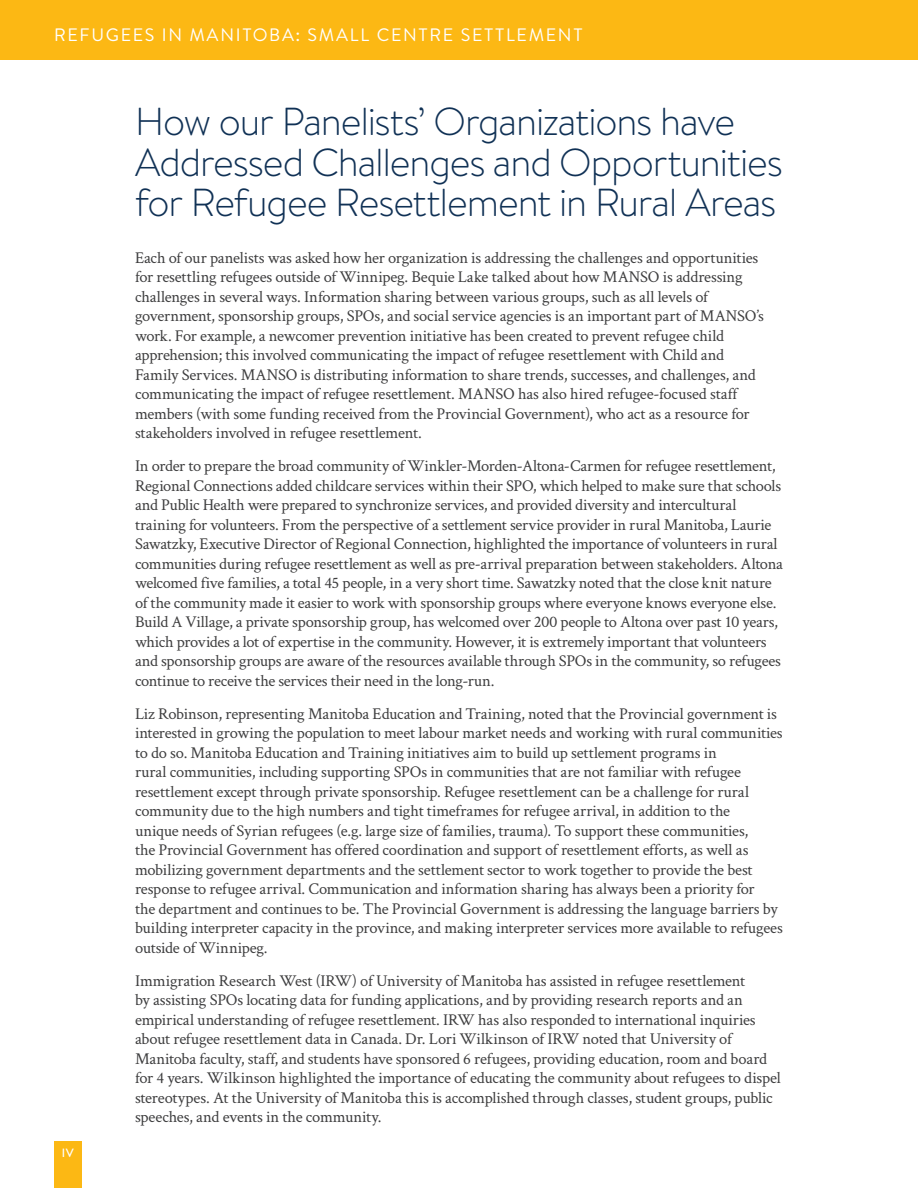
<style>
.page{position:relative;width:918px;height:1188px;background:#fff}
.page>*{position:absolute;margin:0;border:0;box-sizing:border-box;transform-origin:0 0}
.t1{font:300 39px/40.5px "Brandon Text";letter-spacing:-.03em;color:#103155}
.t2{font:18px "Brandon Text";letter-spacing:.095em;color:#fff}
.t3{font:16.5px/19.5px "Crimson Text";letter-spacing:-.015em;color:#3e3e3f}
.t4{font:500 12px "Brandon Text";color:#fff}
</style>
<div class="page">
<div style="left:54px;top:1142px;width:28px;height:46px;background:#fcb814"></div>
<div style="left:0;top:0;width:918px;height:59px;background:#fcb814"></div>
<p class="t2" style="left:54px;top:23px;width:530px">REFUGEES IN MANITOBA: SMALL CENTR E SETTLEMENT</p>
<p class="t4" style="left:62px;top:1145px;width:13px">iv</p>
<h1 class="t1" style="left:135px;top:100px;width:649px">How our Panelists’ Organizations have<br>Addressed Challenges and Opportunities for Refugee Resettlement in Rural Areas</h1>
<p class="t3" style="left:135px;top:247px;width:630px">Each of our panelists was asked how her organization is addressing the challenges and opportunities for resettling refugees outside of Winnipeg. Bequie Lake talked about how MANSO is addressing challenges in several ways. Information sharing between various groups, such as all levels of government, sponsorship groups, SPOs, and social service agencies is an important part of MANSO’s work. For example, a newcomer prevention initiative has been created to prevent refugee child apprehension; this involved communicating the impact of refugee resettlement with Child and Family Services. MANSO is distributing information to share trends, successes, and challenges, and communicating the impact of refugee resettlement. MANSO has also hired refugee-focused staff members (with some funding received from the Provincial Government), who act as a resource for stakeholders involved in refugee resettlement.</p>
<p class="t3" style="left:135px;top:456px;width:650px">In order to prepare the broad community of Winkler-Morden-Altona-Carmen for refugee resettlement, Regional Connections added childcare services within their SPO, which helped to make sure that schools and Public Health were prepared to synchronize services, and provided diversity and intercultural training for volunteers. From the perspective of a settlement service provider in rural Manitoba, Laurie Sawatzky, Executive Director of Regional Connection, highlighted the importance of volunteers in rural communities during refugee resettlement as well as pre-arrival preparation between stakeholders. Altona welcomed five families, a total 45 people, in a very short time. Sawatzky noted that the close knit nature of the community made it easier to work with sponsorship groups where everyone knows everyone else.<br>Build A Village, a private sponsorship group, has welcomed over 200 people to Altona over past 10 years, which provides a lot of expertise in the community. However, it is extremely important that volunteers and sponsorship groups are aware of the resources available through SPOs in the community, so refugees continue to receive the services their need in the long-run.</p>
<p class="t3" style="left:135px;top:703px;width:649px">Liz Robinson, representing Manitoba Education and Training, noted that the Provincial government is interested in growing the population to meet labour market needs and working with rural communities to do so. Manitoba Education and Training initiatives aim to build up settlement programs in<br>rural communities, including supporting SPOs in communities that are not familiar with refugee resettlement except through private sponsorship. Refugee resettlement can be a challenge for rural community due to the high numbers and tight timeframes for refugee arrival, in addition to the<br>unique needs of Syrian refugees (e.g. large size of families, trauma). To support these communities,<br>the Provincial Government has offered coordination and support of resettlement efforts, as well as mobilizing government departments and the settlement sector to work together to provide the best response to refugee arrival. Communication and information sharing has always been a priority for<br>the department and continues to be. The Provincial Government is addressing the language barriers by building interpreter capacity in the province, and making interpreter services more available to refugees outside of Winnipeg.</p>
<p class="t3" style="left:135px;top:970px;width:647px">Immigration Research West (IRW) of University of Manitoba has assisted in refugee resettlement<br>by assisting SPOs locating data for funding applications, and by providing research reports and an empirical understanding of refugee resettlement. IRW has also responded to international inquiries about refugee resettlement data in Canada. Dr. Lori Wilkinson of IRW noted that University of Manitoba faculty, staff, and students have sponsored 6 refugees, providing education, room and board for 4 years. Wilkinson highlighted the importance of educating the community about refugees to dispel stereotypes. At the University of Manitoba this is accomplished through classes, student groups, public speeches, and events in the community.</p>
</div>
